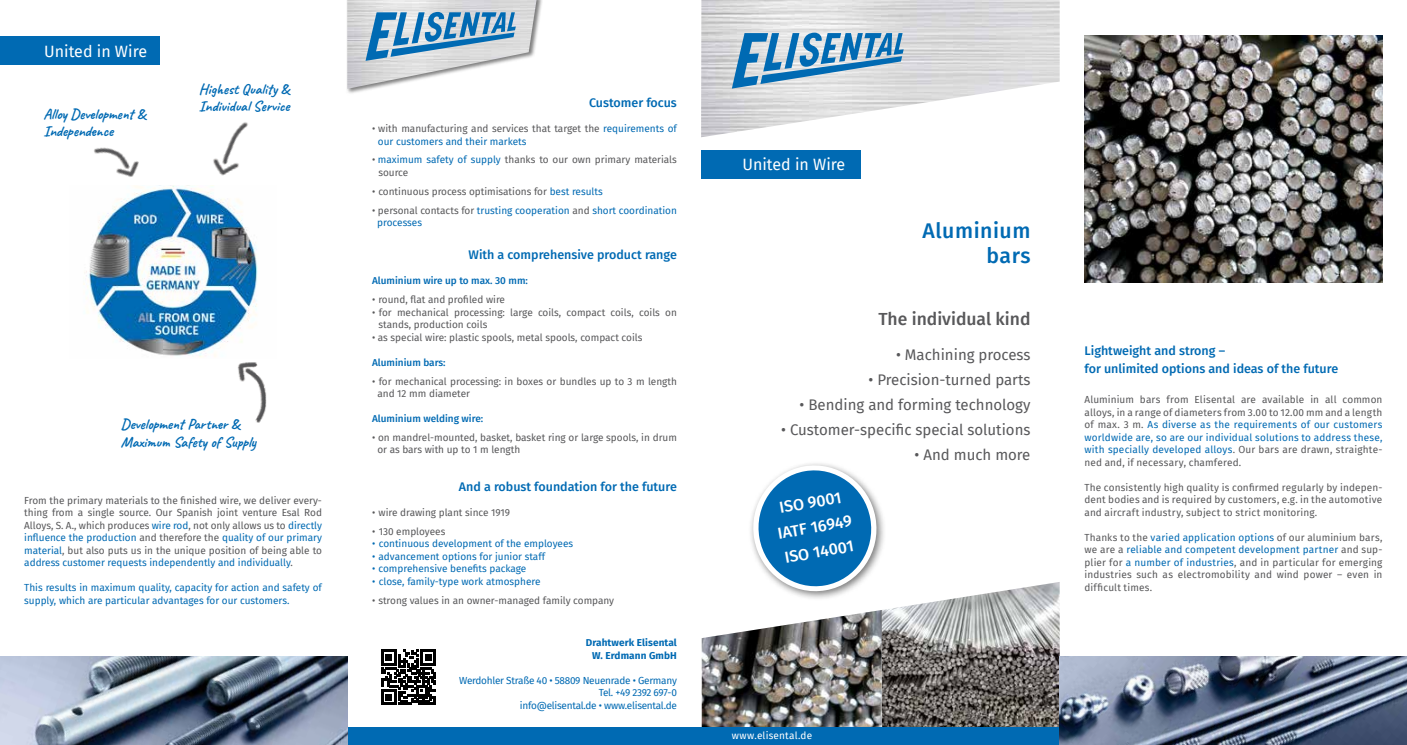
<style>
.page{position:relative;width:1407px;height:745px;background:#fff}
.page>*{position:absolute;margin:0;border:0;box-sizing:border-box;transform-origin:0 0}
.t1{font:500 21.25px/25.5px "Fira Sans";letter-spacing:.025em;color:#006ab3;text-align:right}
.t2{font:500 17.5px "Fira Sans";color:#58585a}
.t3{font:16px "Fira Sans";color:#fff}
.t4{font:500 16px/25px "Fira Sans";color:#fff;text-align:center}
.t5{font:15px "Fira Sans";color:#58585a}
.t6{font:700 15px/17.5px "Caveat";color:#006ab3}
.t7{font:500 12.5px/17.5px "Fira Sans";color:#006ab3}
.t8{font:10px/12.5px "Fira Sans";color:#58585a}
.t9{font:10px/12.5px "Fira Sans";color:#006ab3}
.t10{font:10px/12.5px "Fira Sans";letter-spacing:-.025em;color:#006ab3;text-align:right}
.t11{font:500 10px "Fira Sans";color:#006ab3}
.t12{font:700 10px/12.5px "Fira Sans";letter-spacing:.01em;color:#006ab3;text-align:right}
.t13{font:10px "Fira Sans";letter-spacing:.02em;color:#fff}
.s1{color:#006ab3}
.s2{color:#58585a}
</style>
<div class="page">
<img style="left:881px;top:582px;width:178px;height:144px">
<img style="left:702px;top:610px;width:179px;height:116px">
<div style="left:701px;top:150px;width:160px;height:29px;background:#006ab3"></div>
<div style="left:347px;top:726px;width:712px;height:18px;background:#006ab3"></div>
<div style="left:748px;top:460px;width:138px;height:140px;background:#000;opacity:.53"></div>
<svg style="left:748px;top:460px;width:133px;height:135px"></svg>
<img style="left:1059px;top:656px;width:348px;height:88px">
<img style="left:1084px;top:36px;width:298px;height:246px">
<img style="left:0;top:656px;width:347px;height:88px">
<img style="left:701px;top:0;width:358px;height:137px">
<svg style="left:732px;top:33px;width:171px;height:55px;background:#83afcd"></svg>
<div style="left:0;top:37px;width:159px;height:28px;background:#006ab3"></div>
<img style="left:94px;top:147px;width:45px;height:30px">
<img style="left:213px;top:122px;width:35px;height:54px">
<img style="left:238px;top:362px;width:29px;height:61px">
<img style="left:83px;top:185px;width:175px;height:172px">
<div style="left:346px;top:0;width:197px;height:95px;background:#000;opacity:.51"></div>
<img style="left:347px;top:0;width:189px;height:89px">
<svg style="left:365px;top:12px;width:151px;height:49px;background:#83aecb"></svg>
<svg style="left:381px;top:649px;width:55px;height:55px"></svg>
<h3 class="t3" style="left:44px;top:39px;width:104px">United in Wire</h3>
<h3 class="t6" style="left:43px;top:105px;width:104px">Alloy Development &amp;<br>Independence</h3>
<h3 class="t6" style="left:199px;top:80px;width:92px">Highest Quality &amp;<br>Individual Service</h3>
<h3 class="t6" style="left:121px;top:415px;width:137px">Development Partner &amp;<br>Maximum Safety of Supply</h3>
<p class="t8" style="left:24px;top:493px;width:299px;text-align:justify">From the primary materials to the finished wire, we deliver every&shy;thing from a single source. Our Spanish joint venture Esal Rod Alloys, S. A., which produces <span class="s1">wire rod</span>, not only allows us to <span class="s1">directly influence the production</span> and therefore the <span class="s1">quality of our primary material</span>, but also puts us in the unique position of being able to <span class="s1">address customer requests independently and individually</span>.</p>
<p class="t9" style="left:24px;top:581px;width:299px">This results in maximum quality, capacity for action and safety of supply, which are particular advantages for our customers.</p>
<p class="t7" style="left:589px;top:93px;width:89px">Customer focus</p>
<p class="t8" style="left:378px;top:122px;width:300px;text-indent:-6px">• with manufacturing and services that target the <span class="s1">requirements of our customers and their markets</span></p>
<p class="t8" style="left:378px;top:153px;width:300px;text-indent:-6px">• <span class="s1">maximum safety of supply</span> thanks to our own primary materials source</p>
<p class="t8" style="left:372px;top:185px;width:232px">• continuous process optimisations for <span class="s1">best results</span></p>
<p class="t9" style="left:377px;top:203px;width:301px;text-indent:-5px"><span class="s2">• personal contacts for</span> trusting cooperation <span class="s2">and</span> short coordination processes</p>
<p class="t7" style="left:468px;top:245px;width:210px">With a comprehensive product range</p>
<p class="t11" style="left:372px;top:273px;width:157px">Aluminium wire up to max. 30 mm:</p>
<p class="t8" style="left:372px;top:293px;width:134px">• round, flat and profiled wire</p>
<p class="t8" style="left:378px;top:305px;width:300px;text-indent:-7px">• for mechanical processing: large coils, compact coils, coils on stands, production coils</p>
<p class="t8" style="left:372px;top:330px;width:272px">• as special wire: plastic spools, metal spools, compact coils</p>
<p class="t11" style="left:372px;top:354px;width:75px">Aluminium bars:</p>
<p class="t8" style="left:377px;top:374px;width:301px;text-indent:-5px">• for mechanical processing: in boxes or bundles up to 3 m length and 12 mm diameter</p>
<p class="t11" style="left:372px;top:410px;width:113px">Aluminium welding wire:</p>
<p class="t8" style="left:377px;top:430px;width:301px;text-indent:-5px">• on mandrel-mounted, basket, basket ring or large spools, in drum or as bars with up to 1 m length</p>
<p class="t7" style="left:459px;top:477px;width:219px">And a robust foundation for the future</p>
<p class="t8" style="left:372px;top:505px;width:140px">• wire drawing plant since 1919</p>
<p class="t8" style="left:372px;top:524px;width:75px">• 130 employees</p>
<p class="t9" style="left:372px;top:537px;width:203px">• continuous development of the employees</p>
<p class="t9" style="left:372px;top:549px;width:174px">• advancement options for junior staff</p>
<p class="t9" style="left:372px;top:562px;width:156px">• comprehensive benefits package</p>
<p class="t9" style="left:372px;top:574px;width:170px">• close, family-type work atmosphere</p>
<p class="t8" style="left:372px;top:593px;width:244px">• strong values in an owner-managed family company</p>
<p class="t12" style="left:586px;top:635px;width:93px">Drahtwerk Elisental<br>W. Erdmann GmbH</p>
<p class="t10" style="left:459px;top:673px;width:219px">Werdohler Straße 40 • 58809 Neuenrade • Germany<br>Tel. +49 2392 697-0<br>info@elisental.de • www.elisental.de</p>
<h3 class="t3" style="left:742px;top:153px;width:104px">United in Wire</h3>
<h1 class="t1" style="left:922px;top:216px;width:109px">Aluminium bars</h1>
<h2 class="t2" style="left:878px;top:304px;width:154px">The individual kind</h2>
<h3 class="t5" style="left:896px;top:343px;width:136px">• Machining process</h3>
<h3 class="t5" style="left:868px;top:368px;width:163px">• Precision-turned parts</h3>
<h3 class="t5" style="left:799px;top:393px;width:232px">• Bending and forming technology</h3>
<h3 class="t5" style="left:781px;top:418px;width:251px">• Customer-specific special solutions</h3>
<h3 class="t5" style="left:914px;top:443px;width:117px">• And much more</h3>
<h3 class="t4" style="left:771px;top:495px;width:77px;rotate:-10deg">ISO 9001<br>IATF 16949<br>ISO 14001</h3>
<p class="t7" style="left:1084px;top:341px;width:255px">Lightweight and strong –<br>for unlimited options and ideas of the future</p>
<p class="t8" style="left:1084px;top:392px;width:299px;text-align:justify">Aluminium bars from Elisental are available in all common alloys, in a range of diameters from 3.00 to 12.00 mm and a length of max. 3 m. <span class="s1">As diverse as the requirements of our customers worldwide are, so are our individual solutions to address these, with specially developed alloys</span>. Our bars are drawn, straighte&shy;ned and, if necessary, chamfered.</p>
<p class="t8" style="left:1084px;top:480px;width:299px;text-align:justify">The consistently high quality is confirmed regularly by indepen&shy;dent bodies and is required by customers, e.g. in the automotive and aircraft industry, subject to strict monitoring.</p>
<p class="t8" style="left:1084px;top:530px;width:299px;text-align:justify">Thanks to the <span class="s1">varied application options</span> of our aluminium bars, we are a <span class="s1">reliable and competent development partner</span> and sup&shy;plier for <span class="s1">a number of industries</span>, and in particular for emerging industries such as electromobility and wind power – even in difficult times.</p>
<p class="t13" style="left:732px;top:727px;width:82px">www.elisental.de</p>
</div>
